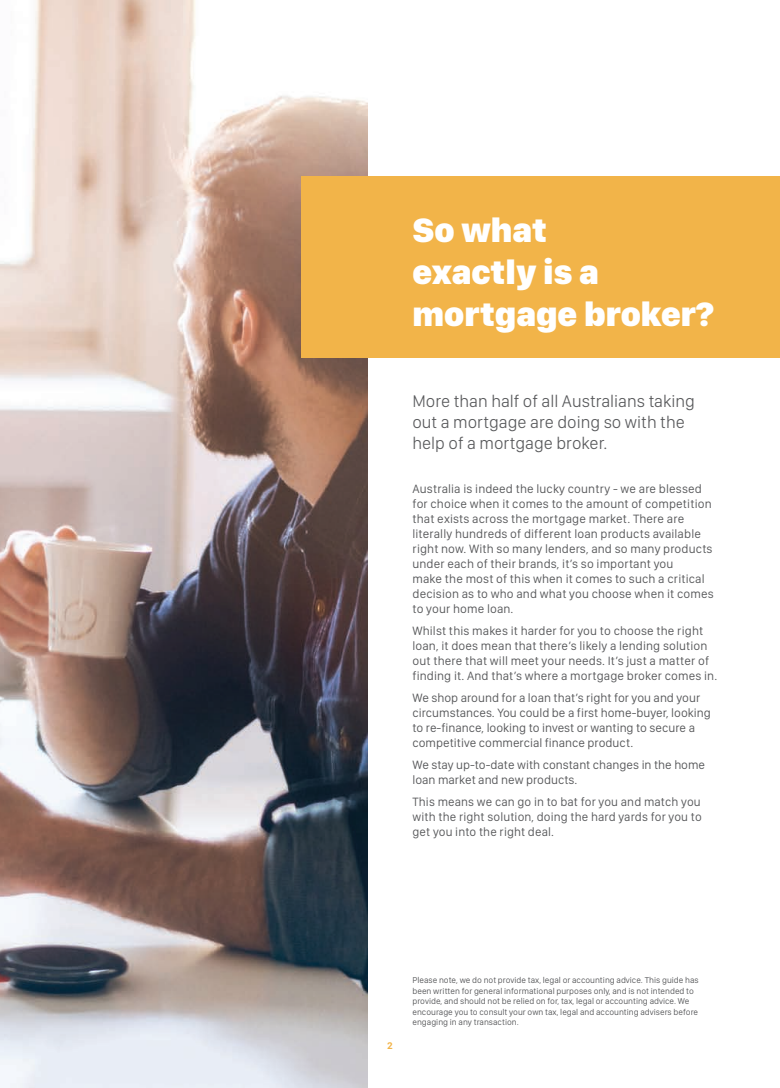
<style>
.page{position:relative;width:780px;height:1088px;background:#fff}
.page>*{position:absolute;margin:0;border:0;box-sizing:border-box;transform-origin:0 0}
.t1{font:900 35px/42px "San Francisco Display";color:#fff}
.t2{font:300 17.5px/21px "San Francisco Display";color:#57585a}
.t3{font:12.5px/15px "San Francisco Display";letter-spacing:.01em;color:#57585a}
.t4{font:700 10px "San Francisco Display";color:#f2b449}
.t5{font:8.75px/10.5px "San Francisco Display";color:#57585a}
</style>
<div class="page">
<img style="left:0;top:0;width:367px;height:1088px">
<div style="left:301px;top:176px;width:479px;height:182px;background:#f2b449"></div>
<h1 class="t1" style="left:412px;top:212px;width:302px">So what<br>exactly is a mortgage broker?</h1>
<h2 class="t2" style="left:412px;top:392px;width:284px">More than half of all Australians taking out a mortgage are doing so with the help of a mortgage broker.</h2>
<p class="t3" style="left:412px;top:482px;width:303px">Australia is indeed the lucky country - we are blessed for choice when it comes to the amount of competition that exists across the mortgage market. There are literally hundreds of different loan products available right now. With so many lenders, and so many products under each of their brands, it’s so important you<br>make the most of this when it comes to such a critical decision as to who and what you choose when it comes to your home loan.</p>
<p class="t3" style="left:412px;top:624px;width:306px">Whilst this makes it harder for you to choose the right loan, it does mean that there’s likely a lending solution out there that will meet your needs. It’s just a matter of finding it. And that’s where a mortgage broker comes in.</p>
<p class="t3" style="left:412px;top:691px;width:300px">We shop around for a loan that’s right for you and your circumstances. You could be a first home-buyer, looking to re-finance, looking to invest or wanting to secure a competitive commercial finance product.</p>
<p class="t3" style="left:412px;top:758px;width:294px">We stay up-to-date with constant changes in the home loan market and new products.</p>
<p class="t3" style="left:412px;top:795px;width:291px;text-align:justify">This means we can go in to bat for you and match you with the right solution, doing the hard yards for you to get you into the right deal.</p>
<p class="t4" style="left:387px;top:1039px;width:7px">2</p>
<p class="t5" style="left:412px;top:976px;width:288px">Please note, we do not provide tax, legal or accounting advice. This guide has been written for general informational purposes only, and is not intended to provide, and should not be relied on for, tax, legal or accounting advice. We encourage you to consult your own tax, legal and accounting advisers before engaging in any transaction.</p>
</div>
